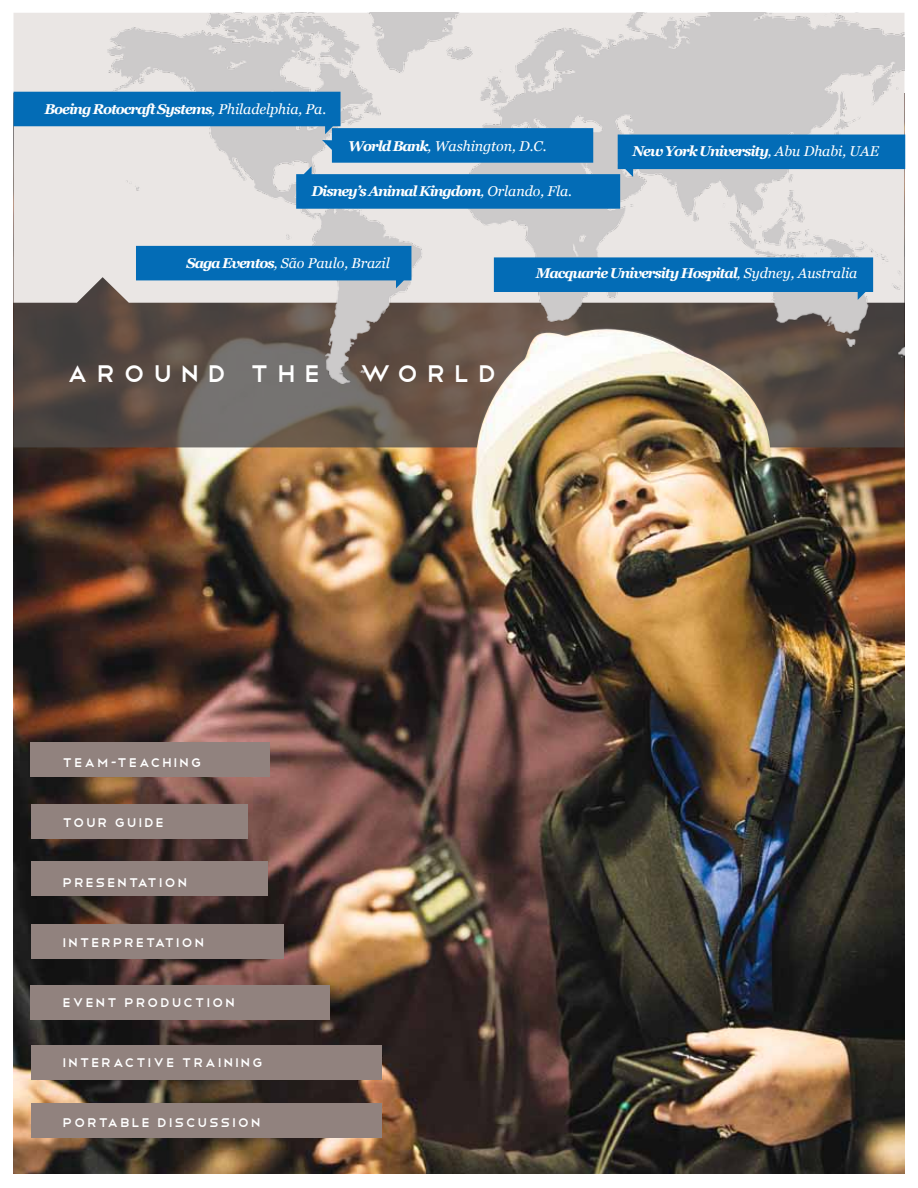
<style>
.page{position:relative;width:918px;height:1188px;background:#fff}
.page>*{position:absolute;margin:0;border:0;box-sizing:border-box;transform-origin:0 0}
.t1{font:31.5px "Telegrafico";letter-spacing:.26em;color:#fff}
.t2{font:16.5px "Telegrafico";letter-spacing:.1em;color:#fff}
.t3{font:italic 700 14.25px "Georgia";letter-spacing:-.075em;color:#fff}
.t4{font:italic 14.25px "Georgia";letter-spacing:-.005em;color:#fff}
.s1{font-weight:400}
.s2{font-weight:700}
.s3{font-family:"Helvetica";font-style:italic}
</style>
<div class="page">
<img style="left:14px;top:447px;width:890px;height:727px">
<svg style="left:14px;top:257px;width:891px;height:190px;background:#6f6254"></svg>
<div style="left:14px;top:13px;width:94px;height:290px;background:#eae6e4"></div>
<img style="left:108px;top:13px;width:796px;height:370px">
<svg style="left:136px;top:246px;width:275px;height:42px;background:#2a80bc"></svg>
<svg style="left:494px;top:257px;width:379px;height:43px;background:#2d81bd"></svg>
<svg style="left:14px;top:92px;width:891px;height:117px;background:#86aecb"></svg>
<div style="left:31px;top:742px;width:239px;height:34px;background:#91827e"></div>
<div style="left:31px;top:804px;width:217px;height:34px;background:#91827e"></div>
<div style="left:31px;top:862px;width:237px;height:34px;background:#91827e"></div>
<div style="left:31px;top:924px;width:253px;height:34px;background:#91827e"></div>
<div style="left:31px;top:985px;width:299px;height:35px;background:#91827e"></div>
<div style="left:31px;top:1045px;width:350px;height:34px;background:#91827e"></div>
<div style="left:31px;top:1104px;width:350px;height:34px;background:#91827e"></div>
<p class="t3" style="left:45px;top:100px;width:283px">Boeing Rotocraft Systems<span class="s1">, Philadelphia, Pa.</span></p>
<p class="t4" style="left:348px;top:137px;width:200px"><span class="s2">World Bank</span>, Washington, D.C.</p>
<p class="t3" style="left:632px;top:142px;width:248px">New York University<span class="s1">, Abu Dhabi, UAE</span></p>
<p class="t3" style="left:311px;top:182px;width:262px">Disney’s Animal Kingdom<span class="s1">, Orlando, Fla.</span></p>
<p class="t4" style="left:187px;top:255px;width:205px"><span class="s2">Saga Eventos</span>, São Paulo, Brazil</p>
<h1 class="t1" style="left:67px;top:353px;width:432px">around the world</h1>
<p class="t3" style="left:536px;top:264px;width:323px">Macquarie University Hospital<span class="s1">, Sydney, Australia</span></p>
<p class="t2" style="left:63px;top:752px;width:140px">team<span class="s3">-</span>teaching</p>
<p class="t2" style="left:63px;top:812px;width:103px">Tour guide</p>
<p class="t2" style="left:63px;top:872px;width:126px">Presentation</p>
<p class="t2" style="left:63px;top:932px;width:143px">interpretation</p>
<p class="t2" style="left:63px;top:992px;width:174px">Event production</p>
<p class="t2" style="left:63px;top:1052px;width:202px">Interactive training</p>
<p class="t2" style="left:63px;top:1112px;width:200px">Portable discussion</p>
</div>
